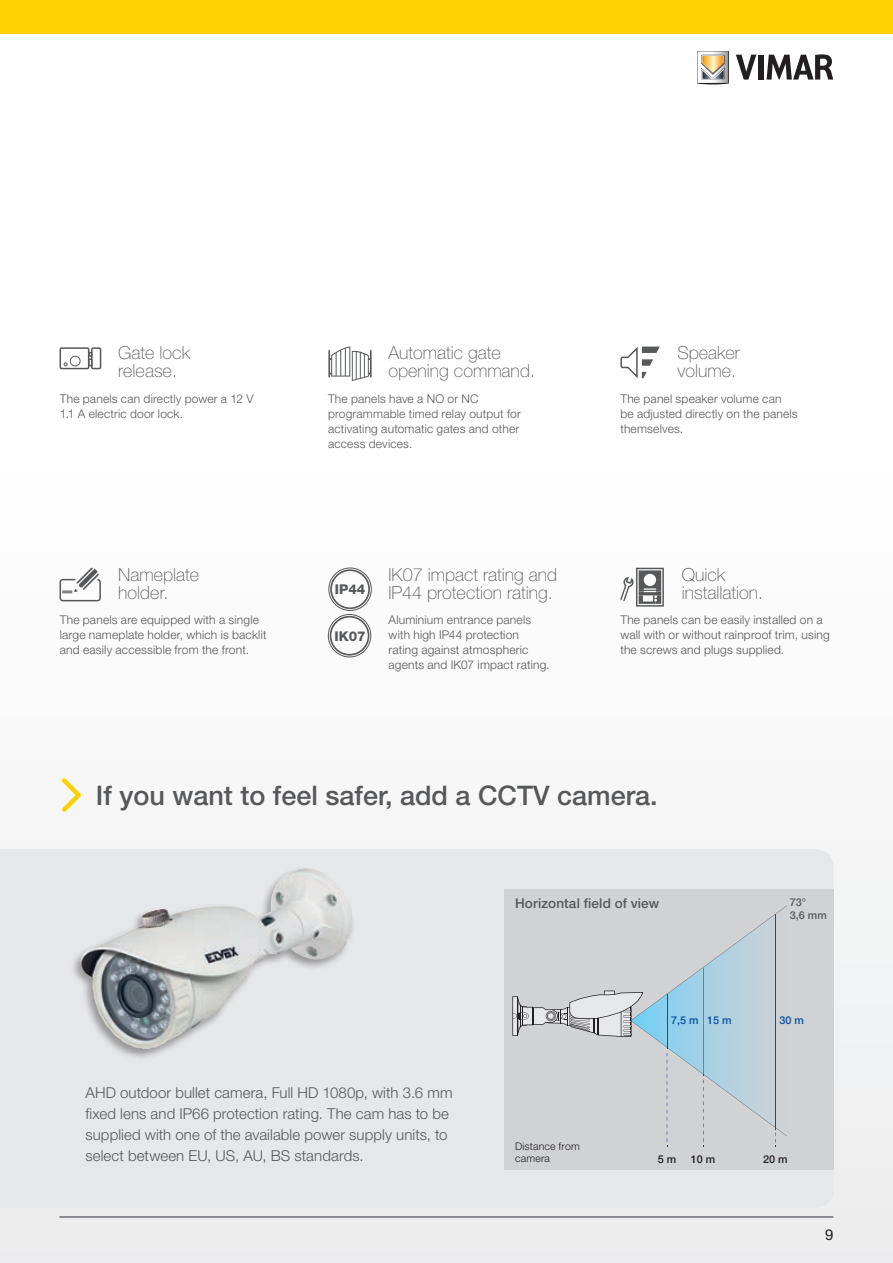
<style>
.page{position:relative;width:893px;height:1263px;background:#fff}
.page>*{position:absolute;margin:0;border:0;box-sizing:border-box;transform-origin:0 0}
.t1{font:500 27px "Helvetica Neue LT Std";color:#57585a}
.t2{font:100 18px/18px "Helvetica Neue LT Std";color:#57585a}
.t3{font:300 15px/21px "Helvetica Neue LT Std";letter-spacing:.005em;color:#57585a}
.t4{font:15px "Helvetica Neue LT Std";color:#231f20}
.t5{font:500 13.5px "Helvetica Neue LT Std";letter-spacing:.01em;color:#57585a}
.t6{font:800 13.5px "Helvetica Neue LT Std";color:#57585a}
.t7{font:300 12px/15px "Helvetica Neue LT Std";letter-spacing:.015em;color:#57585a}
.t8{font:500 10.8px "Helvetica Neue LT Std";color:#0a4fa2}
.t9{font:500 10.8px "Helvetica Neue LT Std";color:#231f20}
.t10{font:500 10.8px/13px "Helvetica Neue LT Std";color:#57585a}
.t11{font:300 10.5px/12px "Helvetica Neue LT Std";letter-spacing:.02em;color:#231f20}
</style>
<div class="page">
<div style="left:0;top:0;width:893px;height:1263px;background:linear-gradient(to bottom,#fff,#eeeeef)"></div>
<svg style="left:0;top:34px;width:1px;height:1229px"></svg>
<div style="left:0;top:0;width:893px;height:34px;background:#fed105"></div>
<svg style="left:736px;top:55px;width:20px;height:25px"></svg>
<div style="left:758px;top:55px;width:5px;height:25px;background:#231f20"></div>
<svg style="left:767px;top:54px;width:66px;height:26px"></svg>
<svg style="left:697px;top:51px;width:32px;height:33px"></svg>
<hr style="left:60px;top:1216px;width:773px;height:2px;background:#6c6d70">
<div style="left:0;top:849px;width:833px;height:359px;background:#e6e7e9"></div>
<div style="left:69px;top:865px;width:286px;height:196px;background:#231f20;opacity:.4"></div>
<img style="left:78px;top:868px;width:275px;height:181px">
<div style="left:504px;top:890px;width:329px;height:280px;background:#d1d2d4"></div>
<svg style="left:512px;top:906px;width:275px;height:241px"></svg>
<hr style="left:667px;top:994px;width:1px;height:53px;background:#0a4fa2">
<hr style="left:703px;top:968px;width:1px;height:106px;background:#0a4fa2">
<hr style="left:775px;top:914px;width:1px;height:213px;background:#0a4fa2">
<svg style="left:58px;top:774px;width:27px;height:42px"></svg>
<div style="left:60px;top:579px;width:41px;height:22px;border:2px solid #57585a;border-radius:3px"></div>
<svg style="left:62px;top:568px;width:37px;height:25px"></svg>
<div style="left:60px;top:348px;width:29px;height:21px;background:#fff"></div>
<div style="left:60px;top:347px;width:29px;height:22px;border:2px solid #57585a"></div>
<div style="left:92px;top:348px;width:9px;height:21px;background:#fff"></div>
<div style="left:91px;top:347px;width:10px;height:22px;border:2px solid #57585a"></div>
<svg style="left:88px;top:352px;width:4px;height:14px"></svg>
<div style="left:70px;top:356px;width:10px;height:10px;border:1px solid #57585a;border-radius:50%"></div>
<hr style="left:328px;top:350px;width:2px;height:27px;background:#57585a">
<hr style="left:370px;top:350px;width:2px;height:27px;background:#57585a">
<svg style="left:330px;top:346px;width:40px;height:36px"></svg>
<div style="left:329px;top:568px;width:43px;height:43px;border:1px solid #57585a;border-radius:50%"></div>
<div style="left:330px;top:569px;width:40px;height:40px;border:2px solid #57585a;border-radius:50%"></div>
<div style="left:328px;top:614px;width:43px;height:43px;border:1px solid #57585a;border-radius:50%"></div>
<div style="left:330px;top:616px;width:39px;height:39px;border:2px solid #57585a;border-radius:50%"></div>
<svg style="left:620px;top:345px;width:40px;height:35px"></svg>
<svg style="left:620px;top:568px;width:44px;height:39px"></svg>
<h2 class="t2" style="left:118px;top:344px;width:73px">Gate lock release.</h2>
<h2 class="t2" style="left:389px;top:344px;width:148px">Automatic gate opening command.</h2>
<h2 class="t2" style="left:678px;top:344px;width:64px">Speaker volume.</h2>
<p class="t7" style="left:60px;top:391px;width:195px">The panels can directly power a 12 V<br>1.1 A electric door lock.</p>
<p class="t7" style="left:328px;top:391px;width:194px">The panels have a NO or NC programmable timed relay output for activating automatic gates and other access devices.</p>
<p class="t7" style="left:620px;top:391px;width:179px">The panel speaker volume can be adjusted directly on the panels themselves.</p>
<h2 class="t2" style="left:118px;top:565px;width:82px">Nameplate holder.</h2>
<p class="t7" style="left:60px;top:612px;width:208px">The panels are equipped with a single large nameplate holder, which is backlit and easily accessible from the front.</p>
<p class="t6" style="left:335px;top:581px;width:32px">IP44</p>
<p class="t6" style="left:334px;top:628px;width:33px">IK07</p>
<h2 class="t2" style="left:389px;top:565px;width:170px">IK07 impact rating and<br>IP44 protection rating.</h2>
<p class="t7" style="left:389px;top:612px;width:163px">Aluminium entrance panels with high IP44 protection rating against atmospheric agents and IK07 impact rating.</p>
<h2 class="t2" style="left:682px;top:565px;width:83px">Quick installation.</h2>
<p class="t7" style="left:620px;top:612px;width:211px">The panels can be easily installed on a wall with or without rainproof trim, using the screws and plugs supplied.</p>
<h1 class="t1" style="left:96px;top:779px;width:563px">If you want to feel safer, add a CCTV camera.</h1>
<p class="t5" style="left:515px;top:895px;width:146px">Horizontal field of view</p>
<p class="t10" style="left:790px;top:895px;width:38px">73°<br>3,6 mm</p>
<p class="t8" style="left:671px;top:1013px;width:62px">7,5 m 15 m</p>
<p class="t8" style="left:779px;top:1013px;width:26px">30 m</p>
<p class="t3" style="left:86px;top:1082px;width:368px">AHD outdoor bullet camera, Full HD 1080p, with 3.6 mm fixed lens and IP66 protection rating. The cam has to be supplied with one of the available power supply units, to select between EU, US, AU, BS standards.</p>
<p class="t11" style="left:515px;top:1140px;width:66px">Distance from camera</p>
<p class="t9" style="left:658px;top:1152px;width:20px">5 m</p>
<p class="t9" style="left:691px;top:1152px;width:26px">10 m</p>
<p class="t9" style="left:763px;top:1152px;width:26px">20 m</p>
<p class="t4" style="left:825px;top:1225px;width:10px">9</p>
</div>
